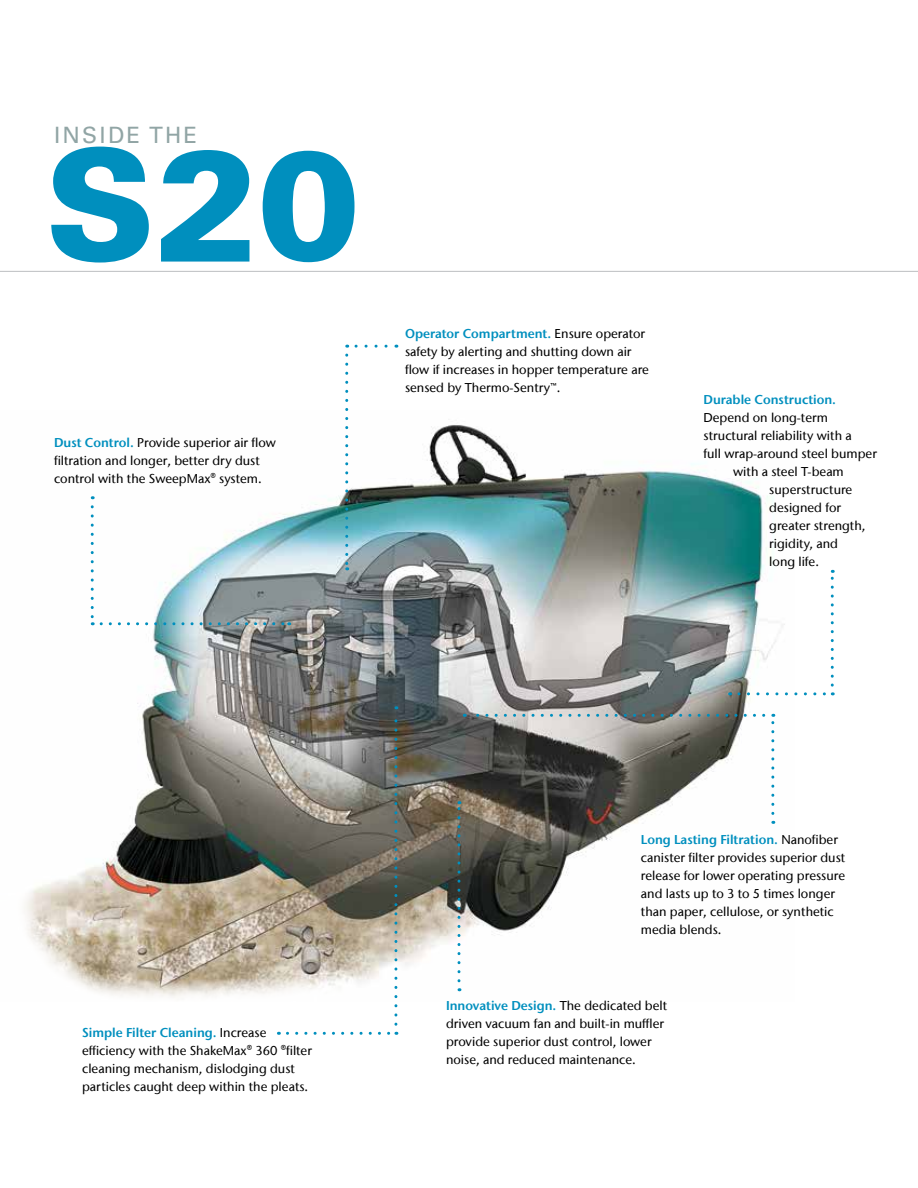
<style>
.page{position:relative;width:918px;height:1188px;background:#fff}
.page>*{position:absolute;margin:0;border:0;box-sizing:border-box;transform-origin:0 0}
.t1{font:900 153.3px "Univers LT Std";color:#008fbe}
.t2{font:22.5px "Univers LT Std";letter-spacing:.1em;color:#91a5a5}
.t3{font:500 12.75px/18px "Stone Sans IIITC Com";color:#000}
.t4{font:600 12.75px "Stone Sans IIITC Com";color:#008fbe}
.s1{font-size:156px}
.s2{font-weight:600;color:#008fbe}
</style>
<div class="page">
<img style="left:90px;top:418px;width:698px;height:574px">
<svg style="left:24px;top:842px;width:385px;height:193px"></svg>
<hr style="left:917px;top:866px;width:1px;height:322px;background:#008fbe">
<hr style="left:0;top:271px;width:918px;height:1px;background:#bcbec0">
<svg style="left:91px;top:507px;width:3px;height:118px"></svg>
<svg style="left:101px;top:622px;width:189px;height:3px"></svg>
<svg style="left:347px;top:345px;width:39px;height:3px"></svg>
<svg style="left:345px;top:355px;width:3px;height:215px"></svg>
<svg style="left:771px;top:714px;width:3px;height:99px"></svg>
<svg style="left:464px;top:714px;width:300px;height:3px"></svg>
<svg style="left:287px;top:1032px;width:110px;height:3px"></svg>
<svg style="left:394px;top:706px;width:3px;height:318px"></svg>
<svg style="left:458px;top:801px;width:2px;height:180px"></svg>
<svg style="left:739px;top:692px;width:94px;height:3px"></svg>
<svg style="left:831px;top:570px;width:3px;height:115px"></svg>
<h2 class="t2" style="left:54px;top:122px;width:145px">INSIDE THE</h2>
<h1 class="t1" style="left:45px;top:109px;width:317px">S<span class="s1">2</span>0</h1>
<p class="t3" style="left:54px;top:434px;width:223px"><span class="s2">Dust Control.</span> Provide superior air flow filtration and longer, better dry dust control with the SweepMax® system.</p>
<p class="t3" style="left:405px;top:324px;width:246px"><span class="s2">Operator Compartment.</span> Ensure operator safety by alerting and shutting down air flow if increases in hopper temperature are sensed by Thermo-Sentry™.</p>
<p class="t4" style="left:704px;top:392px;width:134px">Durable Construction.</p>
<p class="t3" style="left:704px;top:409px;width:126px">Depend on long-term</p>
<p class="t3" style="left:704px;top:427px;width:150px">structural reliability with a</p>
<p class="t3" style="left:704px;top:445px;width:175px">full wrap-around steel bumper</p>
<p class="t3" style="left:733px;top:463px;width:112px">with a steel T-beam</p>
<p class="t3" style="left:769px;top:481px;width:85px">superstructure</p>
<p class="t3" style="left:769px;top:499px;width:73px">designed for</p>
<p class="t3" style="left:769px;top:517px;width:98px">greater strength,</p>
<p class="t3" style="left:769px;top:535px;width:70px">rigidity, and</p>
<p class="t3" style="left:769px;top:553px;width:51px">long life.</p>
<p class="t3" style="left:82px;top:1024px;width:231px"><span class="s2">Simple Filter Cleaning.</span> Increase efficiency with the ShakeMax® 360 ®filter cleaning mechanism, dislodging dust particles caught deep within the pleats.</p>
<p class="t3" style="left:641px;top:830px;width:206px"><span class="s2">Long Lasting Filtration.</span> Nanofiber canister filter provides superior dust release for lower operating pressure and lasts up to 3 to 5 times longer than paper, cellulose, or synthetic media blends.</p>
<p class="t3" style="left:446px;top:996px;width:223px"><span class="s2">Innovative Design.</span> The dedicated belt driven vacuum fan and built-in muffler provide superior dust control, lower noise, and reduced maintenance.</p>
</div>
